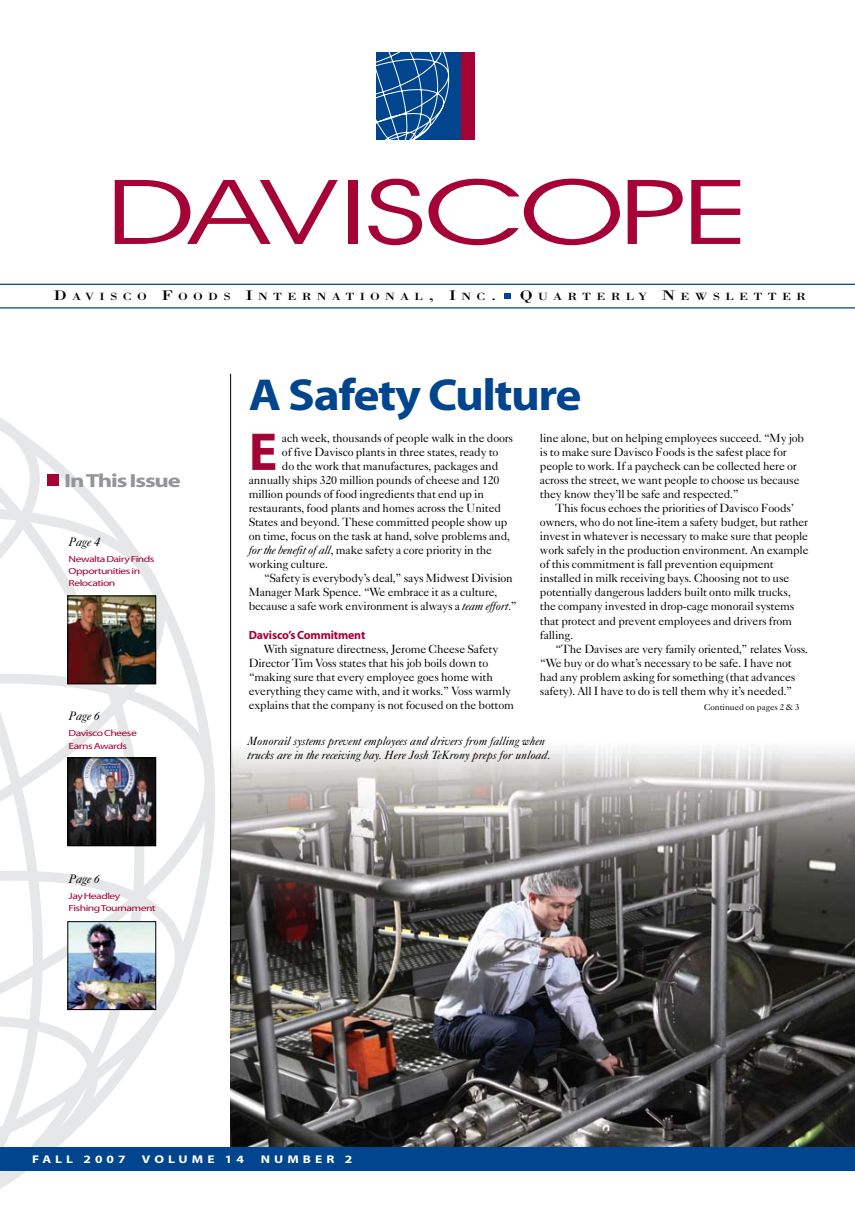
<style>
.page{position:relative;width:855px;height:1215px;background:#fff}
.page>*{position:absolute;margin:0;border:0;box-sizing:border-box;transform-origin:0 0}
.t1{font:700 53.62px "Myriad";color:#a50235}
.t2{font:700 45px "Myriad";letter-spacing:-.03em;color:#00458d;scale:1.1 1}
.t3{font:700 19px "Myriad";letter-spacing:-.045em;color:#939598;scale:1.3 1}
.t4{font:italic 12.25px "Caslon Five Forty";color:#000}
.t5{font:11.88px/14px "Caslon Five Forty";letter-spacing:-.015em;color:#000}
.t6{font:italic 11.88px/13.8px "Caslon Five Forty";letter-spacing:-.005em;color:#000}
.t7{font:700 11.88px "Myriad";letter-spacing:-.01em;color:#a50235}
.t8{font:700 11.25px "Myriad";letter-spacing:.3em;color:#fff;scale:1.2 1}
.t9{font:10.75px "Bodoni";letter-spacing:.395em;color:#000;scale:1.25 1}
.t10{font:9px/12.2px "Myriad";letter-spacing:-.045em;color:#a50235;scale:1.3 1}
.t11{font:8.75px "Caslon Five Forty";color:#000}
.s1{font-size:14.38px}
.s2{font-style:italic}
</style>
<div class="page">
<img style="left:231px;top:737px;width:624px;height:410px">
<svg style="left:119px;top:682px;width:96px;height:400px"></svg>
<svg style="left:119px;top:525px;width:79px;height:435px"></svg>
<svg style="left:0;top:417px;width:119px;height:772px"></svg>
<img style="left:69px;top:760px;width:85px;height:84px">
<div style="left:67px;top:758px;width:89px;height:88px;border:1px solid #000"></div>
<img style="left:69px;top:598px;width:85px;height:84px">
<div style="left:67px;top:596px;width:89px;height:88px;border:1px solid #000"></div>
<img style="left:69px;top:923px;width:85px;height:85px">
<div style="left:67px;top:921px;width:89px;height:89px;border:1px solid #000"></div>
<div style="left:376px;top:52px;width:85px;height:88px;background:#00458d"></div>
<svg style="left:376px;top:52px;width:74px;height:88px"></svg>
<div style="left:461px;top:52px;width:14px;height:88px;background:#a50235"></div>
<div style="left:47px;top:475px;width:12px;height:11px;background:#a50235"></div>
<svg style="left:115px;top:180px;width:223px;height:64px"></svg>
<div style="left:348px;top:180px;width:10px;height:64px;background:#a50235"></div>
<svg style="left:368px;top:179px;width:252px;height:66px"></svg>
<svg style="left:628px;top:180px;width:55px;height:64px"></svg>
<svg style="left:691px;top:180px;width:49px;height:64px"></svg>
<div style="left:0;top:1147px;width:855px;height:24px;background:#00458d"></div>
<hr style="left:230px;top:374px;width:1px;height:620px;background:#000">
<hr style="left:0;top:284px;width:855px;height:1px;background:#00458d">
<hr style="left:0;top:307px;width:855px;height:1px;background:#00458d">
<svg style="left:505px;top:293px;width:6px;height:6px"></svg>
<p class="t9" style="left:54px;top:290px;width:356px"><span class="s1">D</span>AVISCO <span class="s1">F</span>OODS <span class="s1">I</span>NTERNATIONAL<span class="s1">, I</span>NC<span class="s1">.</span></p>
<p class="t9" style="left:520px;top:290px;width:230px"><span class="s1">Q</span>UARTERLY <span class="s1">N</span>EWSLETTER</p>
<h3 class="t3" style="left:64px;top:471px;width:91px">In This Issue</h3>
<p class="t4" style="left:69px;top:534px;width:33px">Page 4</p>
<p class="t10" style="left:69px;top:553px;width:68px">Newalta Dairy Finds<br>Opportunities in<br>Relocation</p>
<p class="t4" style="left:69px;top:709px;width:33px">Page 6</p>
<p class="t10" style="left:69px;top:728px;width:54px">Davisco Cheese<br>Earns Awards</p>
<p class="t4" style="left:69px;top:872px;width:33px">Page 6</p>
<p class="t10" style="left:69px;top:890px;width:69px">Jay Headley<br>Fishing Tournament</p>
<h2 class="t2" style="left:249px;top:372px;width:304px">A Safety Culture</h2>
<h1 class="t1" style="left:249px;top:424px;width:24px">E</h1>
<p class="t5" style="left:282px;top:430px;width:233px">ach week, thousands of people walk in the doors</p>
<p class="t5" style="left:282px;top:445px;width:218px">of five Davisco plants in three states, ready to</p>
<p class="t5" style="left:282px;top:459px;width:218px">do the work that manufactures, packages and</p>
<p class="t5" style="left:249px;top:473px;width:252px">annually ships 320 million pounds of cheese and 120</p>
<p class="t5" style="left:249px;top:487px;width:237px">million pounds of food ingredients that end up in</p>
<p class="t5" style="left:249px;top:501px;width:254px">restaurants, food plants and homes across the United</p>
<p class="t5" style="left:249px;top:515px;width:260px">States and beyond. These committed people show up</p>
<p class="t5" style="left:249px;top:529px;width:263px">on time, focus on the task at hand, solve problems and,</p>
<p class="t5" style="left:249px;top:543px;width:245px"><span class="s2">for the benefit of all</span>, make safety a core priority in the</p>
<p class="t5" style="left:249px;top:557px;width:81px">working culture.</p>
<p class="t5" style="left:264px;top:571px;width:251px">“Safety is everybody’s deal,” says Midwest Division</p>
<p class="t5" style="left:249px;top:585px;width:250px">Manager Mark Spence. “We embrace it as a culture,</p>
<p class="t5" style="left:249px;top:599px;width:270px">because a safe work environment is always a <span class="s2">team effort.</span>”</p>
<p class="t7" style="left:249px;top:629px;width:118px">Davisco’s Commitment</p>
<p class="t5" style="left:249px;top:641px;width:267px;text-indent:15px">With signature directness, Jerome Cheese Safety Director Tim Voss states that his job boils down to “making sure that every employee goes home with everything they came with, and it works.” Voss warmly explains that the company is not focused on the bottom</p>
<p class="t5" style="left:540px;top:430px;width:266px">line alone, but on helping employees succeed. “My job is to make sure Davisco Foods is the safest place for people to work. If a paycheck can be collected here or across the street, we want people to choose us because they know they’ll be safe and respected.”</p>
<p class="t5" style="left:540px;top:501px;width:270px;text-indent:15px">This focus echoes the priorities of Davisco Foods’ owners, who do not line-item a safety budget, but rather invest in whatever is necessary to make sure that people work safely in the production environment. An example of this commitment is fall prevention equipment installed in milk receiving bays. Choosing not to use potentially dangerous ladders built onto milk trucks, the company invested in drop-cage monorail systems that protect and prevent employees and drivers from falling.</p>
<p class="t5" style="left:540px;top:641px;width:270px;text-indent:15px">“The Davises are very family oriented,” relates Voss. “We buy or do what’s necessary to be safe. I have not had any problem asking for something (that advances safety). All I have to do is tell them why it’s needed.”</p>
<p class="t11" style="left:704px;top:702px;width:97px">Continued on pages 2 &amp; 3</p>
<p class="t6" style="left:248px;top:734px;width:304px">Monorail systems prevent employees and drivers from falling when trucks are in the receiving bay. Here Josh TeKrony preps for unload.</p>
<p class="t8" style="left:32px;top:1153px;width:79px">FALL 2007</p>
<p class="t8" style="left:142px;top:1153px;width:87px">Vol ume 14</p>
<p class="t8" style="left:261px;top:1153px;width:78px">Number 2</p>
</div>
